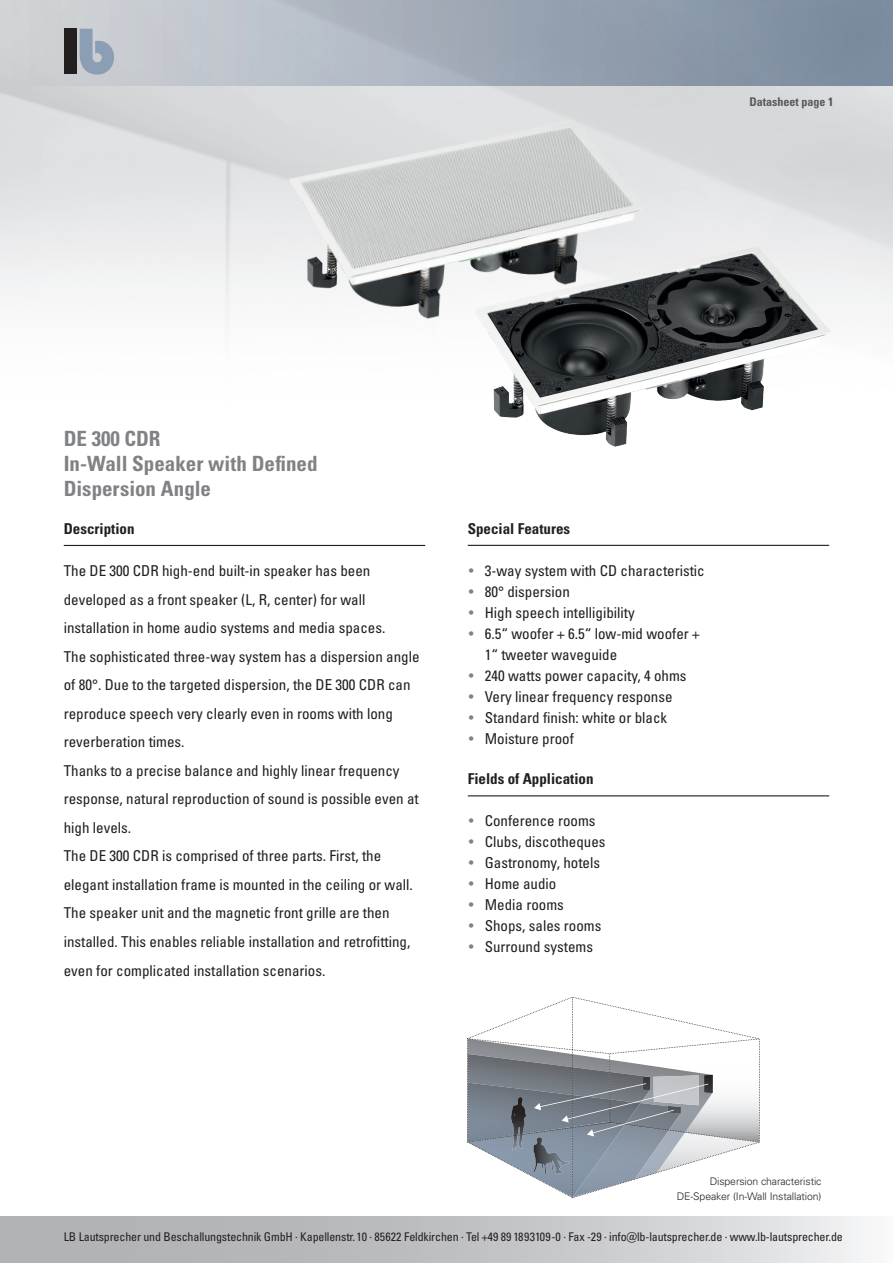
<style>
.page{position:relative;width:893px;height:1263px;background:#fff}
.page>*{position:absolute;margin:0;border:0;box-sizing:border-box;transform-origin:0 0}
.t1{font:700 condensed 21px/25.2px "Univers LT Pro";color:#808285}
.t2{font:condensed 15px/28.5px "Univers LT Pro";color:#231f20}
.t3{font:700 condensed 15px "Univers LT Pro";color:#231f20}
.t4{font:condensed 12px "Univers LT Pro";letter-spacing:-.01em;color:#231f20}
.t5{font:700 condensed 12px "Univers LT Pro";color:#57585a}
.t6{font:300 10.5px/15px "Univers LT Pro 45";letter-spacing:-.01em;color:#231f20;text-align:right}
</style>
<div class="page">
<div style="left:0;top:0;width:893px;height:85px;background:linear-gradient(to right,#d5d6d9,#75869b)"></div>
<div style="left:64px;top:29px;width:13px;height:45px;background:#231f20"></div>
<svg style="left:80px;top:29px;width:34px;height:46px;background:#a0aebd"></svg>
<svg style="left:0;top:1216px;width:867px;height:47px;background:#c4c5c8"></svg>
<hr style="left:64px;top:545px;width:361px;height:1px;background:#231f20">
<hr style="left:468px;top:545px;width:361px;height:1px;background:#231f20">
<hr style="left:468px;top:795px;width:361px;height:1px;background:#231f20">
<svg style="left:467px;top:997px;width:292px;height:201px"></svg>
<img style="left:283px;top:112px;width:368px;height:215px">
<img style="left:469px;top:240px;width:365px;height:207px">
<p class="t5" style="left:749px;top:95px;width:85px">Datasheet page 1</p>
<h1 class="t1" style="left:64px;top:425px;width:255px">DE 300 CDR<br>In-Wall Speaker with Defined<br>Dispersion Angle</h1>
<p class="t3" style="left:64px;top:519px;width:72px">Description</p>
<p class="t2" style="left:64px;top:556px;width:357px">The DE 300 CDR high-end built-in speaker has been developed as a front speaker (L, R, center) for wall installation in home audio systems and media spaces.<br>The sophisticated three-way system has a dispersion angle of 80°. Due to the targeted dispersion, the DE 300 CDR can reproduce speech very clearly even in rooms with long reverberation times.<br>Thanks to a precise balance and highly linear frequency response, natural reproduction of sound is possible even at high levels.<br>The DE 300 CDR is comprised of three parts. First, the elegant installation frame is mounted in the ceiling or wall.<br>The speaker unit and the magnetic front grille are then installed. This enables reliable installation and retrofitting, even for complicated installation scenarios.</p>
<p class="t3" style="left:468px;top:519px;width:104px">Special Features</p>
<p class="t2" style="left:485px;top:560px;width:221px;line-height:21px">3-way system with CD characteristic<br>80° dispersion<br>High speech intelligibility<br>6.5“ woofer + 6.5“ low-mid woofer +<br>1“ tweeter waveguide<br>240 watts power capacity, 4 ohms<br>Very linear frequency response<br>Standard finish: white or black<br>Moisture proof</p>
<p class="t3" style="left:468px;top:770px;width:127px">Fields of Application</p>
<p class="t2" style="left:485px;top:810px;width:122px;line-height:21px">Conference rooms<br>Clubs, discotheques<br>Gastronomy, hotels<br>Home audio<br>Media rooms<br>Shops, sales rooms<br>Surround systems</p>
<p class="t6" style="left:677px;top:1173px;width:146px">Dispersion characteristic<br>DE-Speaker (In-Wall Installation)</p>
<p class="t4" style="left:64px;top:1229px;width:781px">LB Lautsprecher und Beschallungstechnik GmbH · Kapellenstr. 10 · 85622 Feldkirchen · Tel +49 89 1893109-0 · Fax -29 · info@lb-lautsprecher.de · www.lb-lautsprecher.de</p>
</div>
